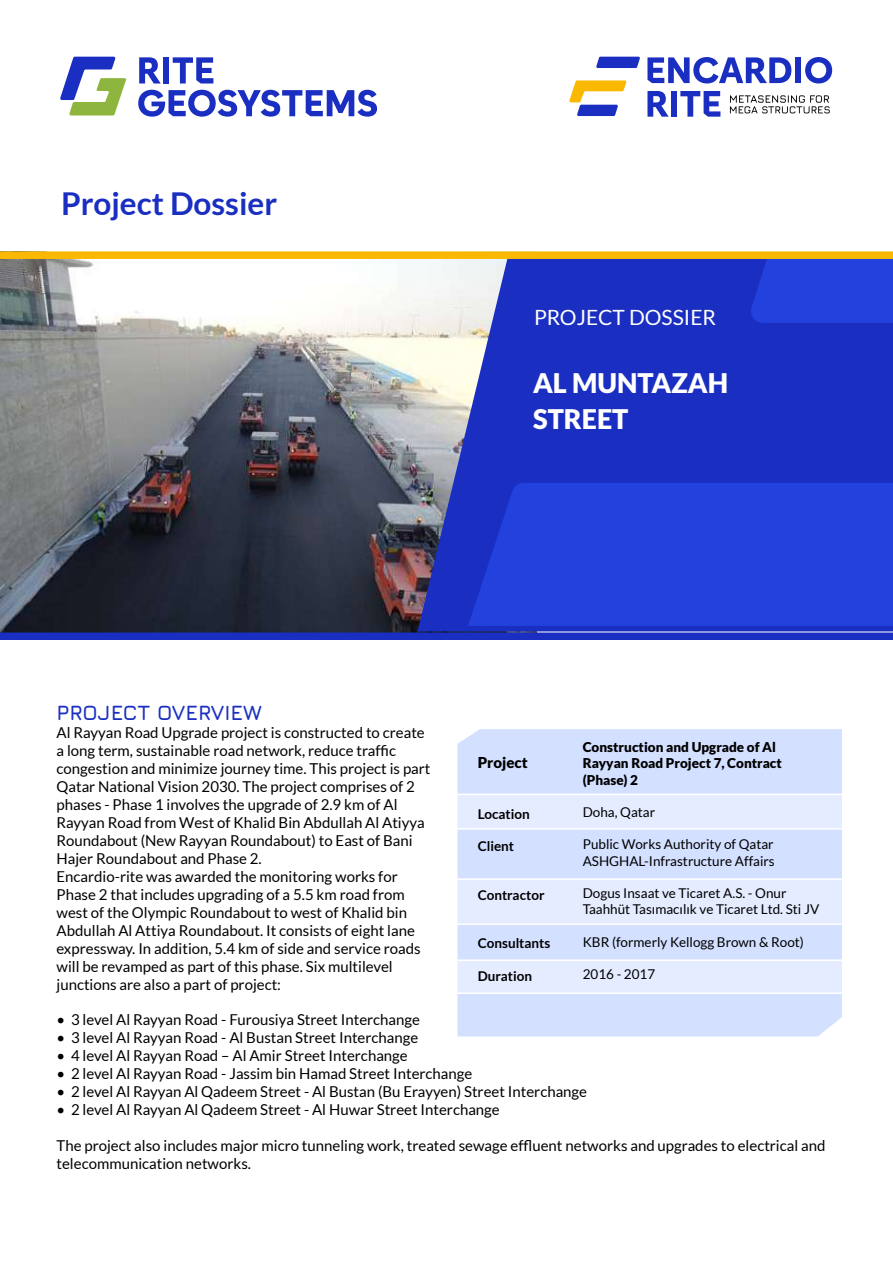
<style>
.page{position:relative;width:893px;height:1263px;background:#fff}
.page>*{position:absolute;margin:0;border:0;box-sizing:border-box;transform-origin:0 0}
.t1{font:700 31.5px "Lato";color:#1a2fc1}
.t2{font:900 27px/36px "Lato";color:#fff}
.t3{font:700 21px "Jura";color:#1a2fc1}
.t4{font:21px "Lato";color:#fff}
.t5{font:15px/18px "Lato";color:#000}
.t6{font:900 15px "Lato";color:#000}
.t7{font:13.5px/16.2px "Lato";color:#000}
.t8{font:900 13.5px/16.2px "Lato";color:#000}
.t9{font:700 13.5px "Lato";color:#000}
</style>
<div class="page">
<svg style="left:596px;top:57px;width:44px;height:11px"></svg>
<svg style="left:569px;top:80px;width:58px;height:36px"></svg>
<div style="left:795px;top:57px;width:6px;height:26px;background:#1a2fc1"></div>
<svg style="left:805px;top:57px;width:27px;height:26px"></svg>
<svg style="left:647px;top:91px;width:22px;height:26px"></svg>
<div style="left:671px;top:91px;width:6px;height:26px;background:#1a2fc1"></div>
<svg style="left:680px;top:91px;width:40px;height:26px"></svg>
<svg style="left:647px;top:57px;width:144px;height:26px"></svg>
<svg style="left:730px;top:95px;width:100px;height:19px"></svg>
<svg style="left:60px;top:57px;width:66px;height:58px"></svg>
<svg style="left:139px;top:57px;width:22px;height:26px"></svg>
<div style="left:163px;top:57px;width:6px;height:26px;background:#1a2fc1"></div>
<svg style="left:173px;top:57px;width:40px;height:26px"></svg>
<svg style="left:138px;top:90px;width:239px;height:27px"></svg>
<img style="left:1px;top:259px;width:535px;height:373px">
<svg style="left:417px;top:259px;width:476px;height:372px;background:#3748c2"></svg>
<div style="left:749px;top:259px;width:144px;height:64px;background:#2241dd"></div>
<div style="left:468px;top:483px;width:425px;height:143px;background:#2241dd"></div>
<div style="left:0;top:632px;width:893px;height:8px;background:#1a2fc1"></div>
<div style="left:0;top:251px;width:893px;height:8px;background:#fab900"></div>
<div style="left:457px;top:729px;width:385px;height:307px;background:#d4e0ff"></div>
<div style="left:455px;top:794px;width:390px;height:35px;background:#e5ecff"></div>
<hr style="left:455px;top:794px;width:390px;height:1px;background:#fff">
<hr style="left:455px;top:828px;width:390px;height:2px;background:#fff">
<hr style="left:455px;top:878px;width:390px;height:2px;background:#fff">
<hr style="left:455px;top:923px;width:390px;height:2px;background:#fff">
<div style="left:455px;top:879px;width:387px;height:45px;background:#e5ecff"></div>
<div style="left:455px;top:961px;width:390px;height:33px;background:#e5ecff"></div>
<hr style="left:455px;top:959px;width:390px;height:2px;background:#fff">
<hr style="left:455px;top:992px;width:390px;height:2px;background:#fff">
<h1 class="t1" style="left:61px;top:186px;width:218px">Project Dossier</h1>
<h3 class="t4" style="left:534px;top:306px;width:183px">PROJECT DOSSIER</h3>
<h2 class="t2" style="left:533px;top:365px;width:197px">AL MUNTAZAH<br>STREET</h2>
<h3 class="t3" style="left:57px;top:697px;width:207px">PROJECT OVERVIEW</h3>
<p class="t5" style="left:57px;top:723px;width:375px">Al Rayyan Road Upgrade project is constructed to create a long term, sustainable road network, reduce traffic congestion and minimize journey time. This project is part Qatar National Vision 2030. The project comprises of 2 phases - Phase 1 involves the upgrade of 2.9 km of Al Rayyan Road from West of Khalid Bin Abdullah Al Atiyya Roundabout (New Rayyan Roundabout) to East of Bani Hajer Roundabout and Phase 2.<br>Encardio-rite was awarded the monitoring works for Phase 2 that includes upgrading of a 5.5 km road from west of the Olympic Roundabout to west of Khalid bin Abdullah Al Attiya Roundabout. It consists of eight lane expressway. In addition, 5.4 km of side and service roads will be revamped as part of this phase. Six multilevel junctions are also a part of project:</p>
<p class="t5" style="left:57px;top:1010px;width:365px">• 3 level Al Rayyan Road - Furousiya Street Interchange</p>
<p class="t5" style="left:57px;top:1028px;width:363px">• 3 level Al Rayyan Road - Al Bustan Street Interchange</p>
<p class="t5" style="left:57px;top:1046px;width:353px">• 4 level Al Rayyan Road – Al Amir Street Interchange</p>
<p class="t5" style="left:57px;top:1064px;width:417px">• 2 level Al Rayyan Road - Jassim bin Hamad Street Interchange</p>
<p class="t5" style="left:57px;top:1082px;width:532px">• 2 level Al Rayyan Al Qadeem Street - Al Bustan (Bu Erayyen) Street Interchange</p>
<p class="t5" style="left:57px;top:1100px;width:445px">• 2 level Al Rayyan Al Qadeem Street - Al Huwar Street Interchange</p>
<p class="t5" style="left:57px;top:1136px;width:770px">The project also includes major micro tunneling work, treated sewage effluent networks and upgrades to electrical and telecommunication networks.</p>
<p class="t8" style="left:583px;top:739px;width:201px">Construction and Upgrade of Al<br>Rayyan Road Project 7, Contract (Phase) 2</p>
<p class="t7" style="left:583px;top:804px;width:74px">Doha, Qatar</p>
<p class="t7" style="left:583px;top:836px;width:194px">Public Works Authority of Qatar<br>ASHGHAL-Infrastructure Affairs</p>
<p class="t7" style="left:583px;top:885px;width:238px">Dogus Insaat ve Ticaret A.S. - Onur<br>Taahhüt Tasımacılık ve Ticaret Ltd. Sti JV</p>
<p class="t7" style="left:583px;top:933px;width:223px">KBR (formerly Kellogg Brown &amp; Root)</p>
<p class="t7" style="left:583px;top:966px;width:74px">2016 - 2017</p>
<p class="t6" style="left:478px;top:754px;width:52px">Project</p>
<p class="t9" style="left:478px;top:806px;width:54px">Location</p>
<p class="t9" style="left:478px;top:839px;width:38px">Client</p>
<p class="t9" style="left:478px;top:887px;width:68px">Contractor</p>
<p class="t9" style="left:478px;top:936px;width:74px">Consultants</p>
<p class="t9" style="left:478px;top:968px;width:56px">Duration</p>
</div>
